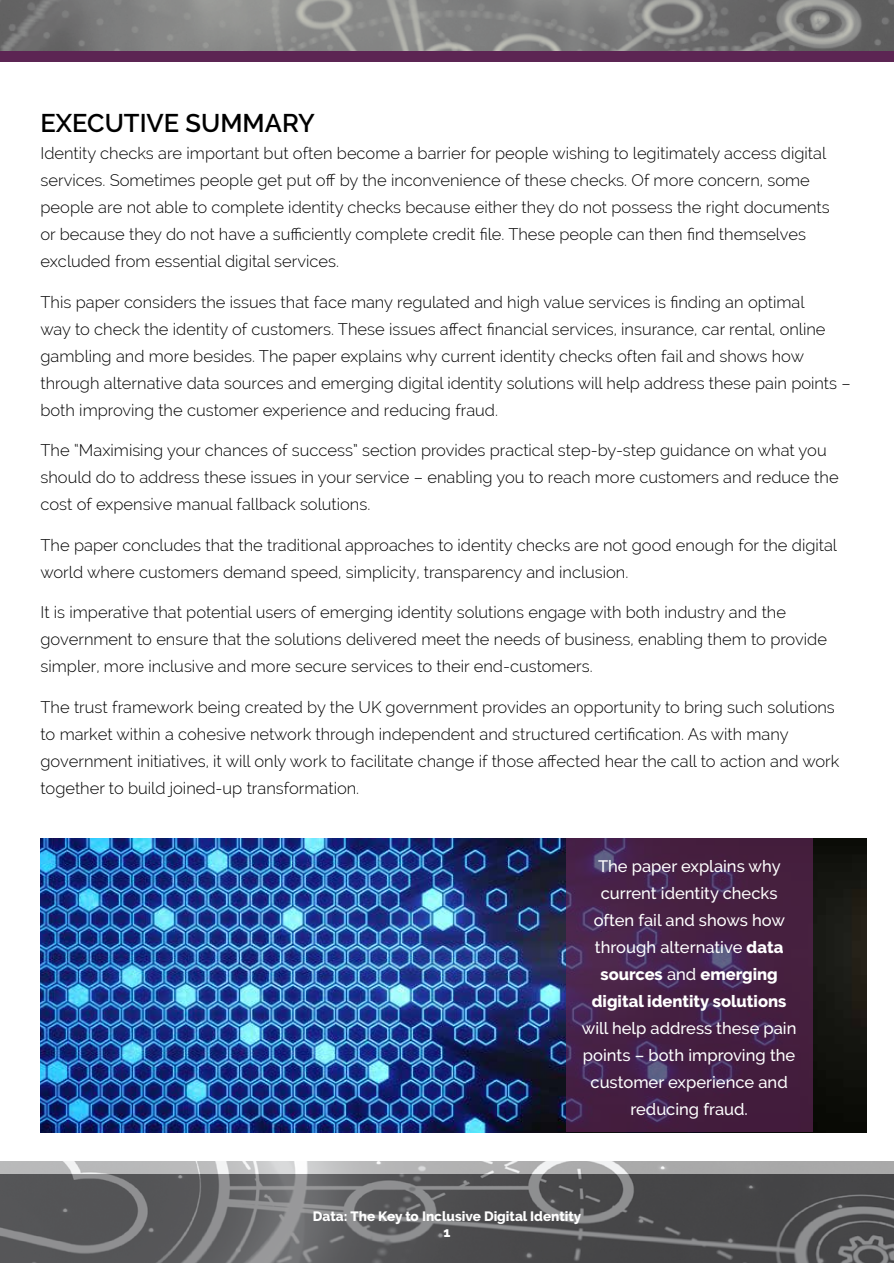
<style>
.page{position:relative;width:894px;height:1263px;background:#fff}
.page>*{position:absolute;margin:0;border:0;box-sizing:border-box;transform-origin:0 0}
.t1{font:600 25.5px "Raleway";color:#000}
.t2{font:300 16.5px/27px "Raleway";color:#000}
.t3{font:500 16.5px/27px "Raleway";color:#fff;text-align:center}
.t4{font:800 13.5px/16.2px "Raleway";color:#fff;text-align:center}
.s1{font-weight:800}
</style>
<div class="page">
<img style="left:0;top:0;width:893px;height:51px">
<div style="left:0;top:51px;width:893px;height:11px;background:#5c2553"></div>
<img style="left:0;top:1161px;width:893px;height:102px">
<img style="left:40px;top:839px;width:826px;height:293px">
<svg style="left:565px;top:839px;width:247px;height:293px;background:#462247"></svg>
<h1 class="t1" style="left:40px;top:108px;width:276px">EXECUTIVE SUMMARY</h1>
<p class="t2" style="left:40px;top:140px;width:790px">Identity checks are important but often become a barrier for people wishing to legitimately access digital services. Sometimes people get put off by the inconvenience of these checks. Of more concern, some people are not able to complete identity checks because either they do not possess the right documents or because they do not have a sufficiently complete credit file. These people can then find themselves excluded from essential digital services.</p>
<p class="t2" style="left:40px;top:288px;width:811px">This paper considers the issues that face many regulated and high value services is finding an optimal<br>way to check the identity of customers. These issues affect financial services, insurance, car rental, online gambling and more besides. The paper explains why current identity checks often fail and shows how through alternative data sources and emerging digital identity solutions will help address these pain points – both improving the customer experience and reducing fraud.</p>
<p class="t2" style="left:40px;top:437px;width:799px">The “Maximising your chances of success” section provides practical step-by-step guidance on what you should do to address these issues in your service – enabling you to reach more customers and reduce the cost of expensive manual fallback solutions.</p>
<p class="t2" style="left:40px;top:531px;width:797px">The paper concludes that the traditional approaches to identity checks are not good enough for the digital world where customers demand speed, simplicity, transparency and inclusion.</p>
<p class="t2" style="left:40px;top:599px;width:787px">It is imperative that potential users of emerging identity solutions engage with both industry and the government to ensure that the solutions delivered meet the needs of business, enabling them to provide simpler, more inclusive and more secure services to their end-customers.</p>
<p class="t2" style="left:40px;top:693px;width:800px">The trust framework being created by the UK government provides an opportunity to bring such solutions to market within a cohesive network through independent and structured certification. As with many government initiatives, it will only work to facilitate change if those affected hear the call to action and work together to build joined-up transformation.</p>
<p class="t3" style="left:591px;top:852px;width:196px">The paper explains why current identity checks often fail and shows how through alternative <span class="s1">data sources</span> and <span class="s1">emerging digital identity solutions</span></p>
<p class="t3" style="left:581px;top:1014px;width:216px">will help address these pain points – both improving the customer experience and reducing fraud.</p>
<p class="t4" style="left:313px;top:1208px;width:270px">Data: The Key to Inclusive Digital Identity<br>1</p>
</div>
